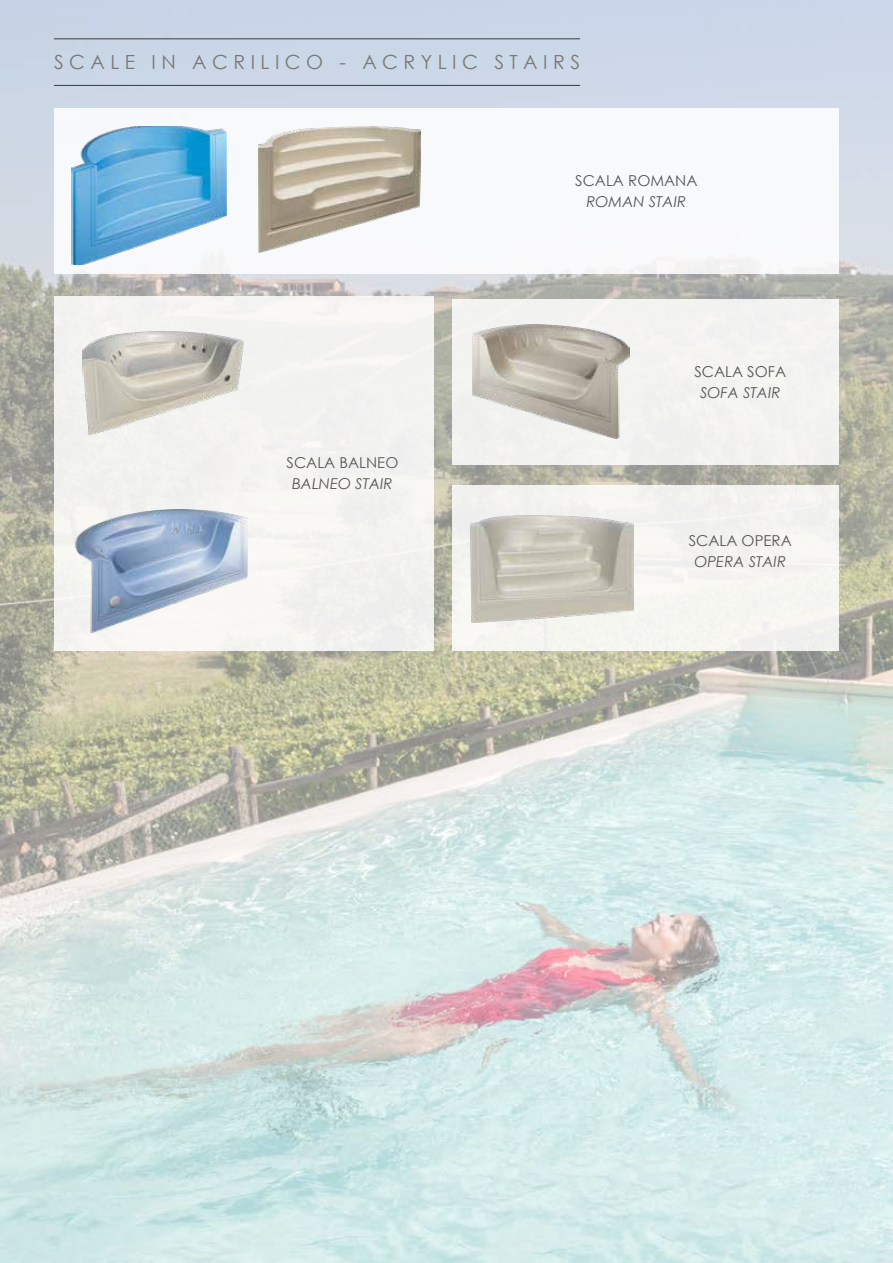
<style>
.page{position:relative;width:893px;height:1263px;background:#fff}
.page>*{position:absolute;margin:0;border:0;box-sizing:border-box;transform-origin:0 0}
.t1{font:19.5px "Century Gothic";letter-spacing:.28em;color:#797979}
.t2{font:15px "Century Gothic";color:#575756}
.t3{font:italic 15px "Century Gothic";color:#575756}
</style>
<div class="page">
<img style="left:0;top:0;width:893px;height:1263px">
<div style="left:54px;top:108px;width:785px;height:166px;background:#f8f9fb"></div>
<img style="left:259px;top:127px;width:162px;height:125px">
<img style="left:72px;top:127px;width:154px;height:138px">
<hr style="left:54px;top:85px;width:526px;height:1px;background:#3c3c3b">
<hr style="left:54px;top:38px;width:526px;height:1px;background:#3c3c3b">
<div style="left:453px;top:299px;width:386px;height:165px;background:#f3f3f1"></div>
<img style="left:472px;top:325px;width:157px;height:114px">
<div style="left:453px;top:485px;width:386px;height:166px;background:#f5f4f1"></div>
<img style="left:470px;top:516px;width:164px;height:106px">
<div style="left:54px;top:296px;width:380px;height:355px;background:#f3f3f1"></div>
<img style="left:82px;top:331px;width:162px;height:104px">
<img style="left:75px;top:510px;width:172px;height:123px">
<h1 class="t1" style="left:54px;top:48px;width:528px">SCALE IN ACRILICO - ACRYLIC STAIRS</h1>
<p class="t2" style="left:575px;top:171px;width:124px">SCALA ROMANA</p>
<p class="t3" style="left:586px;top:192px;width:101px">ROMAN STAIR</p>
<p class="t2" style="left:287px;top:452px;width:113px">SCALA BALNEO</p>
<p class="t3" style="left:292px;top:473px;width:102px">BALNEO STAIR</p>
<p class="t2" style="left:694px;top:361px;width:93px">SCALA SOFA</p>
<p class="t3" style="left:700px;top:382px;width:82px">SOFA STAIR</p>
<p class="t2" style="left:689px;top:530px;width:105px">SCALA OPERA</p>
<p class="t3" style="left:694px;top:551px;width:93px">OPERA STAIR</p>
</div>
